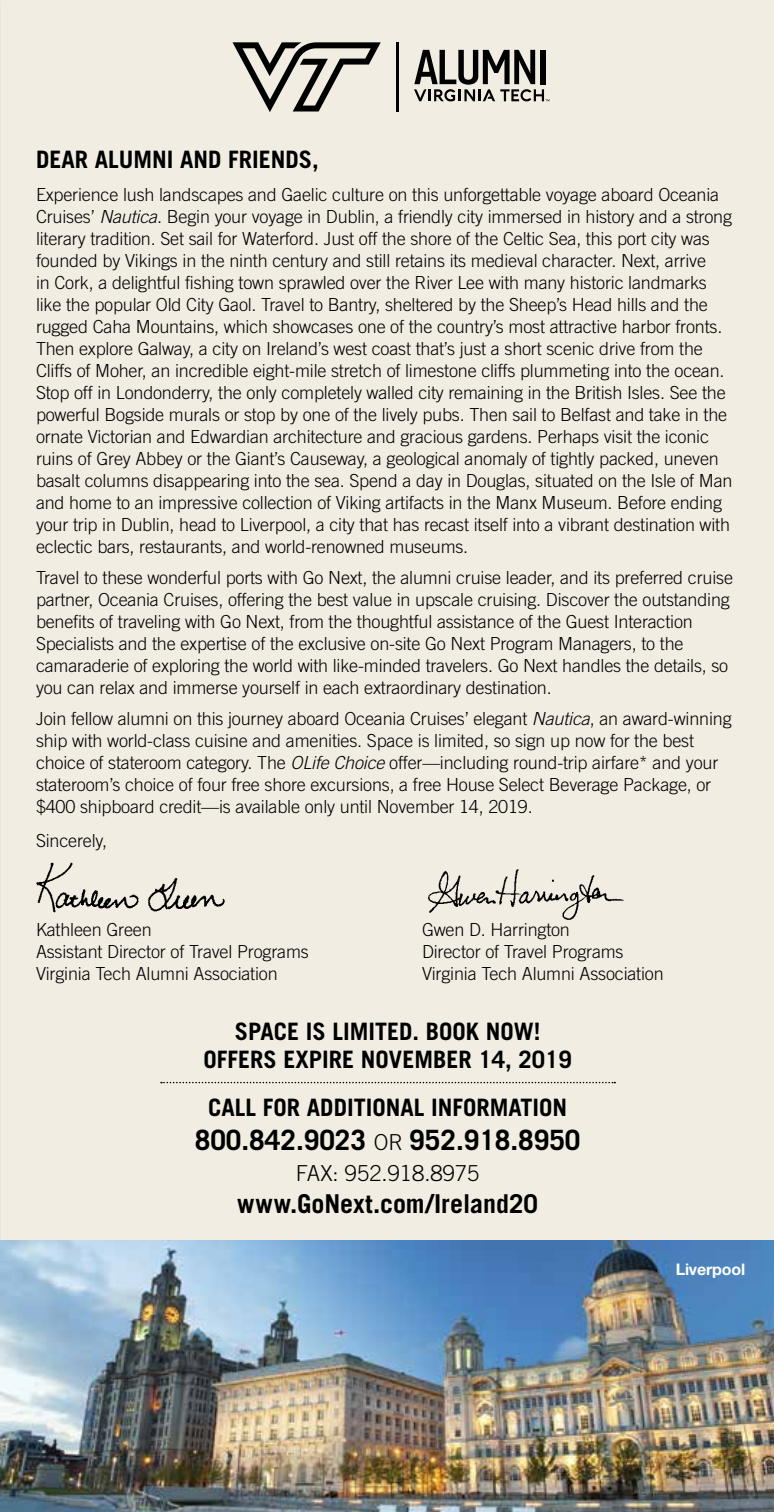
<style>
.page{position:relative;width:774px;height:1512px;background:#f1ede2}
.page>*{position:absolute;margin:0;border:0;box-sizing:border-box;transform-origin:0 0}
.t1{font:700 28px "Trade Gothic LT Std";color:#000}
.t2{font:700 26px "Trade Gothic LT Std";color:#000}
.t3{font:700 24px/28px "Trade Gothic LT Std";color:#000;text-align:center}
.t4{font:300 22px "Trade Gothic LT Std";color:#000}
.t5{font:300 18px/22px "Trade Gothic LT Std";letter-spacing:-.01em;color:#000}
.t6{font:700 16px "Helvetica Neue LT Std";letter-spacing:-.01em;color:#fff}
.s1{font-style:italic}
.s2{font-weight:300;font-size:22px}
</style>
<div class="page">
<hr style="left:773px;top:821px;width:1px;height:691px;background:#bfa874">
<img style="left:0;top:1241px;width:774px;height:271px">
<svg style="left:161px;top:1082px;width:454px;height:1px"></svg>
<svg style="left:233px;top:42px;width:148px;height:70px"></svg>
<hr style="left:396px;top:42px;width:2px;height:70px;background:#000">
<svg style="left:414px;top:50px;width:136px;height:51px"></svg>
<div style="left:540px;top:50px;width:5px;height:34px;background:#000"></div>
<img style="left:428px;top:869px;width:196px;height:51px">
<img style="left:36px;top:862px;width:189px;height:51px">
<h3 class="t3" style="left:36px;top:145px;width:284px">DEAR ALUMNI AND FRIENDS,</h3>
<p class="t5" style="left:36px;top:184px;width:698px">Experience lush landscapes and Gaelic culture on this unforgettable voyage aboard Oceania Cruises’ <span class="s1">Nautica</span>. Begin your voyage in Dublin, a friendly city immersed in history and a strong literary tradition. Set sail for Waterford. Just off the shore of the Celtic Sea, this port city was founded by Vikings in the ninth century and still retains its medieval character. Next, arrive<br>in Cork, a delightful fishing town sprawled over the River Lee with many historic landmarks like the popular Old City Gaol. Travel to Bantry, sheltered by the Sheep’s Head hills and the rugged Caha Mountains, which showcases one of the country’s most attractive harbor fronts.<br>Then explore Galway, a city on Ireland’s west coast that’s just a short scenic drive from the Cliffs of Moher, an incredible eight-mile stretch of limestone cliffs plummeting into the ocean.<br>Stop off in Londonderry, the only completely walled city remaining in the British Isles. See the powerful Bogside murals or stop by one of the lively pubs. Then sail to Belfast and take in the ornate Victorian and Edwardian architecture and gracious gardens. Perhaps visit the iconic ruins of Grey Abbey or the Giant’s Causeway, a geological anomaly of tightly packed, uneven basalt columns disappearing into the sea. Spend a day in Douglas, situated on the Isle of Man and home to an impressive collection of Viking artifacts in the Manx Museum. Before ending your trip in Dublin, head to Liverpool, a city that has recast itself into a vibrant destination with eclectic bars, restaurants, and world-renowned museums.</p>
<p class="t5" style="left:36px;top:567px;width:699px">Travel to these wonderful ports with Go Next, the alumni cruise leader, and its preferred cruise partner, Oceania Cruises, offering the best value in upscale cruising. Discover the outstanding benefits of traveling with Go Next, from the thoughtful assistance of the Guest Interaction Specialists and the expertise of the exclusive on-site Go Next Program Managers, to the camaraderie of exploring the world with like-minded travelers. Go Next handles the details, so you can relax and immerse yourself in each extraordinary destination.</p>
<p class="t5" style="left:36px;top:708px;width:697px">Join fellow alumni on this journey aboard Oceania Cruises’ elegant <span class="s1">Nautica</span>, an award-winning ship with world-class cuisine and amenities. Space is limited, so sign up now for the best choice of stateroom category. The <span class="s1">OLife Choice</span> offer––including round-trip airfare* and your stateroom’s choice of four free shore excursions, a free House Select Beverage Package, or $400 shipboard credit—is available only until November 14, 2019.</p>
<p class="t5" style="left:36px;top:829px;width:73px">Sincerely,</p>
<p class="t5" style="left:36px;top:918px;width:117px">Kathleen Green</p>
<p class="t5" style="left:422px;top:918px;width:149px">Gwen D. Harrington</p>
<p class="t5" style="left:36px;top:940px;width:274px">Assistant Director of Travel Programs</p>
<p class="t5" style="left:422px;top:940px;width:203px">Director of Travel Programs</p>
<p class="t5" style="left:36px;top:962px;width:243px">Virginia Tech Alumni Association</p>
<p class="t5" style="left:422px;top:962px;width:243px">Virginia Tech Alumni Association</p>
<h3 class="t3" style="left:204px;top:1017px;width:370px">SPACE IS LIMITED. BOOK NOW!<br>OFFERS EXPIRE NOVEMBER 14, 2019</h3>
<h3 class="t3" style="left:208px;top:1093px;width:360px">CALL FOR ADDITIONAL INFORMATION</h3>
<h1 class="t1" style="left:195px;top:1123px;width:387px">800.842.9023 <span class="s2">OR</span> 952.918.8950</h1>
<p class="t4" style="left:296px;top:1160px;width:185px">FAX: 952.918.8975</p>
<h2 class="t2" style="left:237px;top:1188px;width:302px">www.GoNext.com/Ireland20</h2>
<p class="t6" style="left:676px;top:1260px;width:71px">Liverpool</p>
</div>
